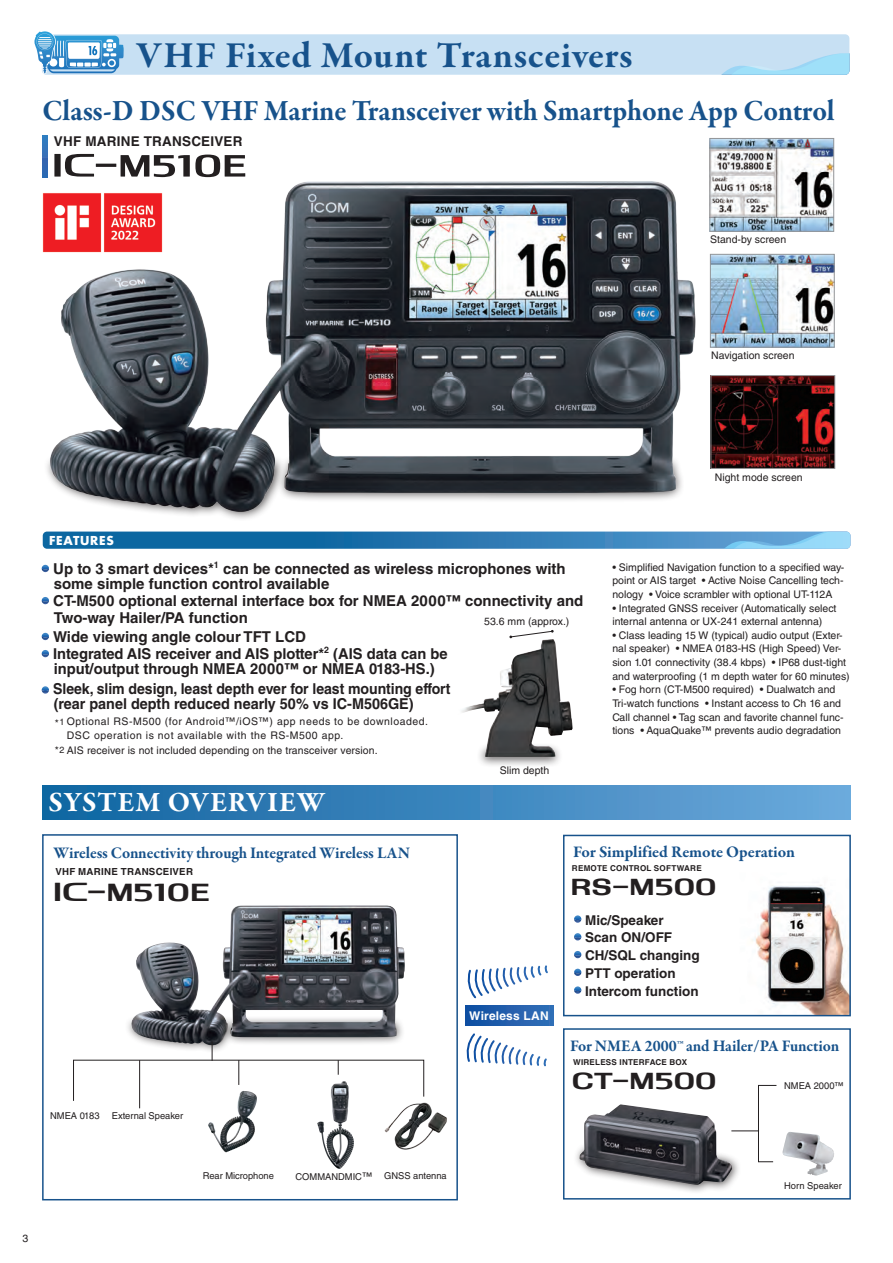
<style>
.page{position:relative;width:893px;height:1263px;background:#fff}
.page>*{position:absolute;margin:0;border:0;box-sizing:border-box;transform-origin:0 0}
.t1{font:700 37.5px "Garamond Premr Pro";letter-spacing:.015em;color:#17528b}
.t2{font:700 30px "Garamond Premr Pro";letter-spacing:-.005em;color:#17528b;scale:.95 1}
.t3{font:700 28.5px "Garamond Premr Pro";letter-spacing:.02em;color:#fff}
.t4{font:21.6px "Icom CI PRODUCT";letter-spacing:-.01em;color:#231f20}
.t5{font:20.25px "Icom CI PRODUCT";letter-spacing:-.02em;color:#231f20}
.t6{font:700 16.5px "Garamond Premr Pro";letter-spacing:-.005em;color:#17528b;scale:.96 1}
.t7{font:700 16.5px "Garamond Premr Pro";letter-spacing:-.005em;color:#17528b}
.t8{font:700 15px/15px "Helvetica LT Std";color:#231f20}
.t9{font:700 15px "Helvetica LT Std";color:#231f20;scale:.96 1}
.t10{font:700 13.5px/17.7px "Helvetica LT Std";color:#231f20}
.t11{font:700 12px "Helvetica LT Std";letter-spacing:.015em;color:#fff}
.t12{font:700 12px "Futura Std";letter-spacing:.055em;color:#fff}
.t13{font:10.5px/13.6px "Helvetica LT Std";color:#231f20}
.t14{font:10.5px/13.6px "Helvetica LT Std";letter-spacing:.05em;color:#231f20}
.t15{font:700 9.75px "Helvetica LT Std";letter-spacing:.025em;color:#231f20}
.t16{font:9.45px "Helvetica LT Std";color:#231f20}
.t17{font:700 8.1px "Helvetica LT Std";letter-spacing:.025em;color:#231f20}
.s1{font-size:9px}
.s2{font-size:22.8px}
.s3{font-size:10.5px}
</style>
<div class="page">
<div style="left:42px;top:34px;width:807px;height:41px;background:#c7e0f3;border-radius:4px"></div>
<svg style="left:721px;top:53px;width:128px;height:22px"></svg>
<div style="left:42px;top:834px;width:416px;height:366px;border:2px solid #17528b"></div>
<div style="left:477px;top:742px;width:86px;height:26px;background:#231f20;opacity:.75"></div>
<div style="left:573px;top:1142px;width:168px;height:52px;background:#231f20;opacity:.75"></div>
<img style="left:752px;top:885px;width:96px;height:128px">
<div style="left:563px;top:835px;width:288px;height:181px;border:2px solid #17528b"></div>
<svg style="left:574px;top:915px;width:7px;height:8px"></svg>
<svg style="left:574px;top:933px;width:7px;height:7px"></svg>
<svg style="left:574px;top:951px;width:7px;height:7px"></svg>
<svg style="left:574px;top:969px;width:7px;height:7px"></svg>
<svg style="left:574px;top:986px;width:7px;height:8px"></svg>
<img style="left:131px;top:905px;width:254px;height:118px">
<div style="left:43px;top:786px;width:807px;height:33px;background:linear-gradient(to right,#0f64a0,#6ba9db)"></div>
<svg style="left:34px;top:31px;width:90px;height:43px"></svg>
<svg style="left:42px;top:565px;width:7px;height:7px"></svg>
<svg style="left:42px;top:597px;width:7px;height:7px"></svg>
<svg style="left:42px;top:633px;width:7px;height:7px"></svg>
<svg style="left:42px;top:650px;width:7px;height:7px"></svg>
<svg style="left:42px;top:686px;width:7px;height:8px"></svg>
<svg style="left:701px;top:531px;width:149px;height:18px;background:#78b8e2"></svg>
<img style="left:712px;top:140px;width:120px;height:90px">
<div style="left:710px;top:138px;width:124px;height:94px;border:1px solid #939598"></div>
<img style="left:712px;top:256px;width:120px;height:89px">
<div style="left:710px;top:254px;width:124px;height:93px;border:1px solid #939598"></div>
<img style="left:713px;top:377px;width:120px;height:90px">
<div style="left:711px;top:375px;width:124px;height:94px;border:1px solid #939598"></div>
<svg style="left:42px;top:136px;width:5px;height:31px"></svg>
<img style="left:208px;top:1101px;width:35px;height:45px">
<hr style="left:139px;top:1060px;width:1px;height:48px;background:#231f20">
<svg style="left:73px;top:1023px;width:351px;height:78px"></svg>
<img style="left:379px;top:1087px;width:68px;height:63px">
<svg style="left:467px;top:965px;width:81px;height:34px"></svg>
<svg style="left:466px;top:1033px;width:81px;height:34px"></svg>
<div style="left:465px;top:1006px;width:89px;height:20px;background:linear-gradient(to right,#0e4da1,#3570b8)"></div>
<img style="left:461px;top:639px;width:112px;height:118px">
<svg style="left:509px;top:630px;width:45px;height:8px"></svg>
<div style="left:563px;top:1028px;width:288px;height:171px;border:2px solid #17528b"></div>
<img style="left:783px;top:1132px;width:51px;height:43px">
<svg style="left:732px;top:1085px;width:45px;height:99px"></svg>
<img style="left:580px;top:1104px;width:152px;height:81px">
<img style="left:326px;top:1081px;width:18px;height:72px">
<img style="left:42px;top:167px;width:659px;height:382px">
<svg style="left:54px;top:154px;width:191px;height:23px"></svg>
<h1 class="t1" style="left:136px;top:32px;width:498px">VHF Fixed Mount Transceivers</h1>
<h2 class="t2" style="left:43px;top:92px;width:835px">Class-D DSC VHF Marine Transceiver with Smartphone App Control</h2>
<p class="t10" style="left:54px;top:132px;width:190px">VHF MARINE TRANSCEIVER</p>
<p class="t13" style="left:710px;top:232px;width:77px">Stand-by screen</p>
<p class="t13" style="left:711px;top:349px;width:85px">Navigation screen</p>
<p class="t13" style="left:23px;top:1231px;width:7px">3</p>
<p class="t12" style="left:49px;top:532px;width:66px">FEATURES</p>
<h3 class="t8" style="left:53px;top:561px;width:514px">Up to 3 smart devices*<sup>1</sup> can be connected as wireless microphones with some simple function control available</h3>
<h3 class="t8" style="left:53px;top:592px;width:532px;line-height:16.8px">CT-M500 optional external interface box for NMEA 2000™ connectivity and<br>Two-way Hailer/PA function</h3>
<h3 class="t8" style="left:53px;top:628px;width:396px;line-height:17.1px">Wide viewing angle colour TFT LCD<br>Integrated AIS receiver and AIS plotter*<sup>2</sup> (AIS data can be</h3>
<h3 class="t8" style="left:53px;top:658px;width:399px;line-height:20px">input/output through NMEA 2000™ or NMEA 0183-HS.)<br>Sleek, slim design, least depth ever for least mounting effort</h3>
<h3 class="t9" style="left:54px;top:694px;width:376px">(rear panel depth reduced nearly 50% vs IC-M506GE)</h3>
<p class="t14" style="left:67px;top:715px;width:363px;text-indent:-12px">*<span class="s1">1</span> Optional RS-M500 (for Android™/iOS™) app needs to be downloaded.<br>DSC operation is not available with the RS-M500 app.</p>
<p class="t13" style="left:55px;top:744px;width:324px">*<span class="s1">2</span> AIS receiver is not included depending on the transceiver version.</p>
<p class="t13" style="left:484px;top:614px;width:87px">53.6 mm (approx.)</p>
<h3 class="t3" style="left:48px;top:785px;width:278px">SYSTEM OVERVIEW</h3>
<p class="t13" style="left:500px;top:763px;width:51px">Slim depth</p>
<p class="t13" style="left:715px;top:470px;width:89px">Night mode screen</p>
<p class="t13" style="left:612px;top:560px;width:234px;text-align:justify">• Simplified Navigation function to a specified way&shy;point or AIS target • Active Noise Cancelling tech&shy;nology • Voice scrambler with optional UT-112A</p>
<p class="t13" style="left:612px;top:601px;width:226px">• Integrated GNSS receiver (Automatically select internal antenna or UX-241 external antenna)</p>
<p class="t13" style="left:612px;top:628px;width:239px">• Class leading 15 W (typical) audio output (Exter&shy;nal speaker) • NMEA 0183-HS (High Speed) Ver&shy;sion 1.01 connectivity (38.4 kbps) • IP68 dust-tight and waterproofing (1 m depth water for 60 minutes)</p>
<p class="t13" style="left:612px;top:683px;width:233px">• Fog horn (CT-M500 required) • Dualwatch and Tri-watch functions • Instant access to Ch 16 and Call channel • Tag scan and favorite channel func&shy;tions • AquaQuake™ prevents audio degradation</p>
<h3 class="t6" style="left:53px;top:842px;width:373px">Wireless Connectivity through Integrated Wireless LAN</h3>
<p class="t15" style="left:55px;top:865px;width:139px">VHF MARINE TRANSCEIVER</p>
<h3 class="t4" style="left:55px;top:878px;width:158px"><span class="s2">|</span>M510E</h3>
<p class="t16" style="left:50px;top:1110px;width:51px">NMEA 0183</p>
<p class="t16" style="left:112px;top:1110px;width:73px">External Speaker</p>
<p class="t16" style="left:203px;top:1170px;width:73px">Rear Microphone</p>
<p class="t16" style="left:296px;top:1170px;width:153px">COMMANDMIC<span class="s3">™</span> GNSS antenna</p>
<p class="t11" style="left:469px;top:1008px;width:81px">Wireless LAN</p>
<h3 class="t7" style="left:573px;top:841px;width:223px">For Simplified Remote Operation</h3>
<p class="t17" style="left:572px;top:863px;width:131px">REMOTE CONTROL SOFTWARE</p>
<h3 class="t5" style="left:572px;top:874px;width:148px">RS-M500</h3>
<p class="t10" style="left:585px;top:911px;width:116px">Mic/Speaker<br>Scan ON/OFF<br>CH/SQL changing<br>PTT operation<br>Intercom function</p>
<h3 class="t6" style="left:570px;top:1035px;width:282px">For NMEA 2000™ and Hailer/PA Function</h3>
<p class="t17" style="left:573px;top:1057px;width:115px">WIRELESS INTERFACE BOX</p>
<h3 class="t5" style="left:573px;top:1068px;width:147px">CT-M500</h3>
<p class="t16" style="left:784px;top:1080px;width:61px">NMEA 2000™</p>
<p class="t16" style="left:784px;top:1180px;width:59px">Horn Speaker</p>
</div>
